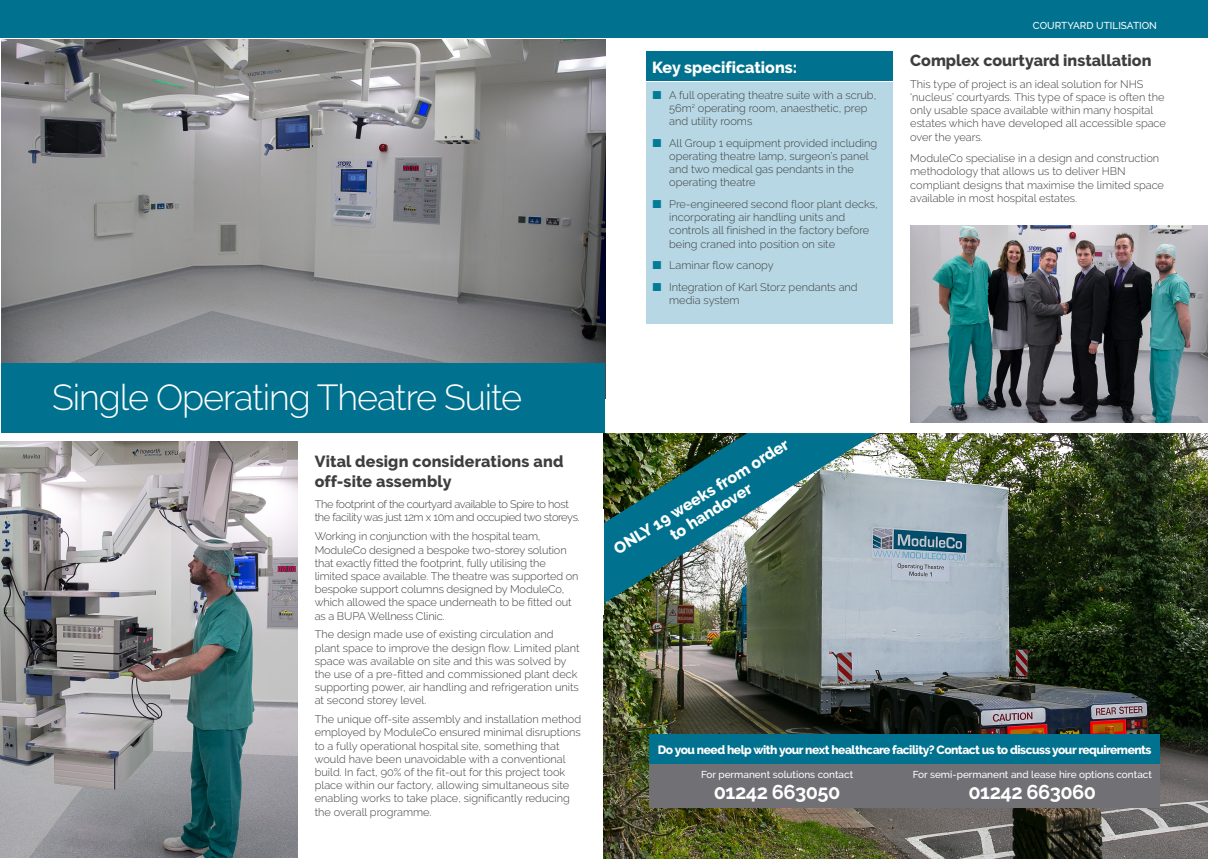
<style>
.page{position:relative;width:1208px;height:859px;background:#fff}
.page>*{position:absolute;margin:0;border:0;box-sizing:border-box;transform-origin:0 0}
.Inside_Picture_Title{font:300 36px "Raleway";letter-spacing:-.03em;color:#fff}
.t1{font:700 20px "Raleway";letter-spacing:-.025em;color:#fff}
.Inside_Intro{font:800 16px/20px "Raleway";letter-spacing:.005em;color:#3e3e3f}
.Inside_Intro-2{font:800 16px/18px "Raleway";color:#fff;text-align:center}
.Cover_Title{font:800 12px "Raleway";letter-spacing:-.04em;color:#fff}
.Body_Text{font:300 11px/13.2px "Raleway";color:#3e3e3f}
.Body_Text-2{font:300 11px/13.2px "Raleway";letter-spacing:-.03em;color:#3e3e3f}
.t2{font:500 10px "Raleway";color:#fff}
</style>
<div class="page">
<div style="left:0;top:0;width:1208px;height:37px;background:#00718e"></div>
<img style="left:604px;top:433px;width:604px;height:426px">
<img style="left:0;top:442px;width:298px;height:415px">
<img style="left:910px;top:225px;width:298px;height:197px">
<img style="left:603px;top:433px;width:274px;height:170px">
<div style="left:592px;top:509px;width:12px;height:106px;background:#fff"></div>
<div style="left:646px;top:83px;width:247px;height:241px;background:#b7d7e4"></div>
<div style="left:646px;top:51px;width:247px;height:30px;background:#00718e"></div>
<img style="left:1px;top:40px;width:604px;height:324px">
<div style="left:1px;top:364px;width:604px;height:69px;background:#00718e"></div>
<div style="left:649px;top:734px;width:511px;height:31px;background:#00718e"></div>
<div style="left:649px;top:764px;width:255px;height:44px;background:#717074"></div>
<div style="left:904px;top:764px;width:256px;height:44px;background:#717074"></div>
<svg style="left:653px;top:91px;width:8px;height:8px"></svg>
<svg style="left:653px;top:139px;width:8px;height:8px"></svg>
<svg style="left:653px;top:200px;width:8px;height:8px"></svg>
<svg style="left:653px;top:261px;width:8px;height:8px"></svg>
<svg style="left:653px;top:283px;width:8px;height:8px"></svg>
<p class="Inside_Picture_Title" style="left:52px;top:377px;width:471px">Single Operating Theatre Suite</p>
<p class="Inside_Intro" style="left:315px;top:451px;width:250px">Vital design considerations and off-site assembly</p>
<p class="Body_Text-2" style="left:315px;top:498px;width:266px">The footprint of the courtyard available to Spire to host the facility was just 12m x 10m and occupied two storeys.</p>
<p class="Body_Text" style="left:315px;top:530px;width:265px">Working in conjunction with the hospital team, ModuleCo designed a bespoke two-storey solution that exactly fitted the footprint, fully utilising the limited space available. The theatre was supported on bespoke support columns designed by ModuleCo, which allowed the space underneath to be fitted out as a BUPA Wellness Clinic.</p>
<p class="Body_Text" style="left:315px;top:628px;width:266px">The design made use of existing circulation and plant space to improve the design flow. Limited plant space was available on site and this was solved by the use of a pre-fitted and commissioned plant deck supporting power, air handling and refrigeration units at second storey level.</p>
<p class="Body_Text" style="left:315px;top:713px;width:268px">The unique off-site assembly and installation method employed by ModuleCo ensured minimal disruptions to a fully operational hospital site, something that would have been unavoidable with a conventional build. In fact, 90% of the fit-out for this project took place within our factory, allowing simultaneous site enabling works to take place, significantly reducing the overall programme.</p>
<p class="Inside_Intro-2" style="left:652px;top:59px;width:146px">Key specifications:</p>
<p class="Body_Text" style="left:669px;top:88px;width:209px">A full operating theatre suite with a scrub,<br>56m<sup>2</sup> operating room, anaesthetic, prep and utility rooms</p>
<p class="Body_Text" style="left:669px;top:136px;width:209px">All Group 1 equipment provided including operating theatre lamp, surgeon’s panel and two medical gas pendants in the operating theatre</p>
<p class="Body_Text" style="left:669px;top:197px;width:210px">Pre-engineered second floor plant decks, incorporating air handling units and controls all finished in the factory before being craned into position on site</p>
<p class="Body_Text" style="left:669px;top:259px;width:106px">Laminar flow canopy</p>
<p class="Body_Text" style="left:669px;top:281px;width:190px">Integration of Karl Storz pendants and media system</p>
<p class="t2" style="left:1033px;top:19px;width:125px">COURTYARD UTILISATION</p>
<p class="Inside_Intro" style="left:910px;top:51px;width:243px">Complex courtyard installation</p>
<p class="Body_Text" style="left:910px;top:77px;width:257px">This type of project is an ideal solution for NHS ‘nucleus’ courtyards. This type of space is often the only usable space available within many hospital estates which have developed all accessible space over the years.</p>
<p class="Body_Text" style="left:910px;top:152px;width:255px">ModuleCo specialise in a design and construction methodology that allows us to deliver HBN compliant designs that maximise the limited space available in most hospital estates.</p>
<p class="Inside_Intro-2" style="left:610px;top:542px;width:204px;rotate:-32deg">ONLY 19 weeks from order to handover</p>
<p class="Cover_Title" style="left:658px;top:743px;width:495px">Do you need help with your next healthcare facility? Contact us to discuss your requirements</p>
<p class="t2" style="left:701px;top:769px;width:154px">For permanent solutions contact</p>
<p class="t1" style="left:714px;top:781px;width:128px">01242 663050</p>
<p class="t2" style="left:912px;top:769px;width:241px">For semi-permanent and lease hire options contact</p>
<p class="t1" style="left:968px;top:781px;width:129px">01242 663060</p>
</div>
